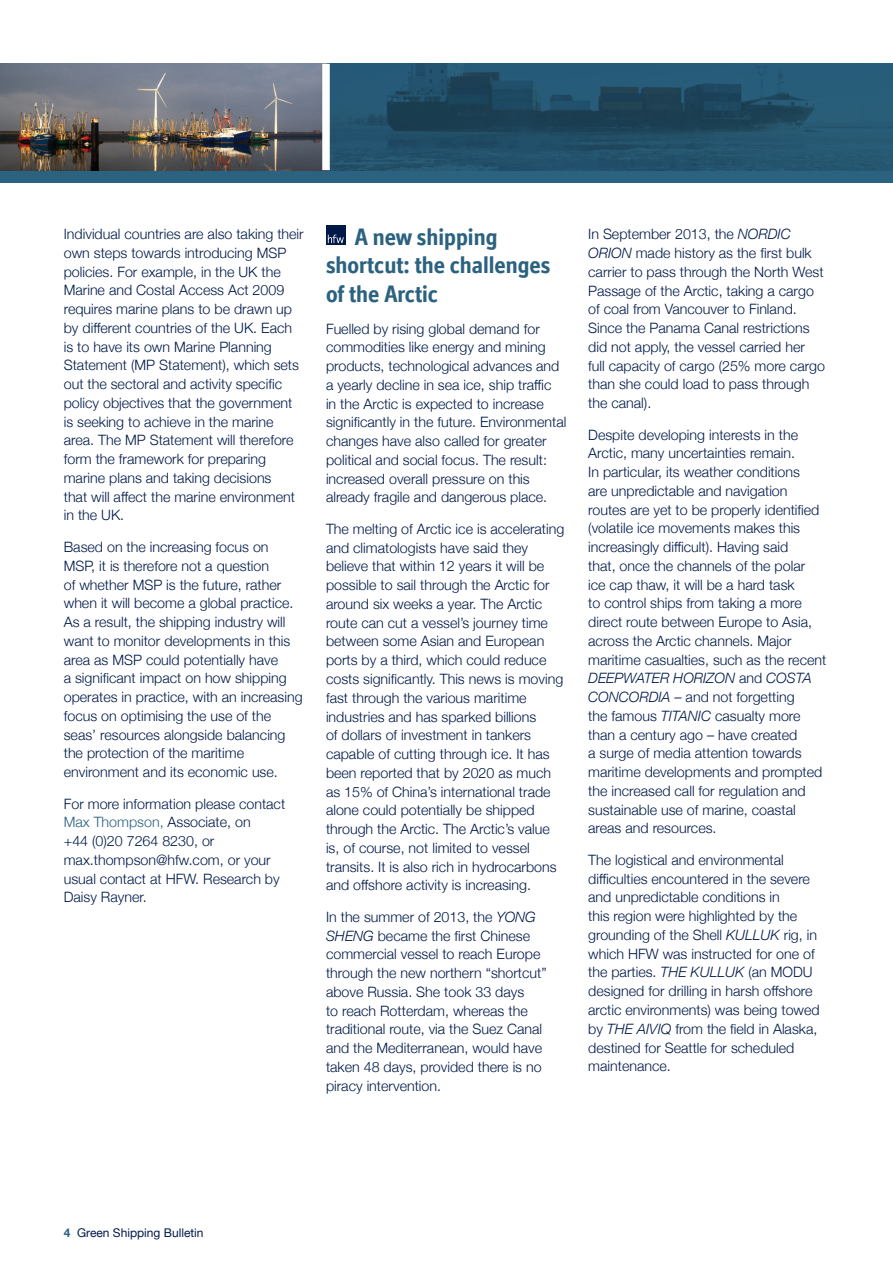
<style>
.page{position:relative;width:893px;height:1263px;background:#fff}
.page>*{position:absolute;margin:0;border:0;box-sizing:border-box;transform-origin:0 0}
.t1{font:700 24px/28.8px "Officina Display ITC Std";color:#2b627f}
.t2{font:300 14.25px/18.8px "Helvetica Neue";color:#001948}
.t3{font:12px "Helvetica Neue";color:#001948}
.s1{color:#2b627f}
.s2{font-style:italic}
.s3{font-weight:700;color:#2b627f}
</style>
<div class="page">
<div style="left:0;top:170px;width:893px;height:13px;background:#2b627f"></div>
<img style="left:330px;top:64px;width:563px;height:106px">
<img style="left:0;top:64px;width:322px;height:106px">
<div style="left:326px;top:225px;width:19px;height:19px;background:#001948"></div>
<svg style="left:328px;top:235px;width:16px;height:8px"></svg>
<p class="t2" style="left:64px;top:224px;width:241px">Individual countries are also taking their own steps towards introducing MSP policies. For example, in the UK the Marine and Costal Access Act 2009 requires marine plans to be drawn up by different countries of the UK. Each is to have its own Marine Planning Statement (MP Statement), which sets out the sectoral and activity specific policy objectives that the government is seeking to achieve in the marine area. The MP Statement will therefore form the framework for preparing marine plans and taking decisions<br>that will affect the marine environment in the UK.</p>
<p class="t2" style="left:64px;top:537px;width:240px">Based on the increasing focus on MSP, it is therefore not a question<br>of whether MSP is the future, rather when it will become a global practice.<br>As a result, the shipping industry will want to monitor developments in this area as MSP could potentially have<br>a significant impact on how shipping operates in practice, with an increasing focus on optimising the use of the seas’ resources alongside balancing the protection of the maritime environment and its economic use.</p>
<p class="t2" style="left:64px;top:793px;width:223px">For more information please contact<br><span class="s1">Max Thompson,</span> Associate, on<br>+44 (0)20 7264 8230, or max.thompson@hfw.com, or your usual contact at HFW. Research by<br>Daisy Rayner.</p>
<h1 class="t1" style="left:326px;top:222px;width:226px;text-indent:29px">A new shipping shortcut: the challenges of the Arctic</h1>
<p class="t2" style="left:326px;top:318px;width:242px">Fuelled by rising global demand for commodities like energy and mining products, technological advances and a yearly decline in sea ice, ship traffic<br>in the Arctic is expected to increase significantly in the future. Environmental changes have also called for greater political and social focus. The result: increased overall pressure on this already fragile and dangerous place.</p>
<p class="t2" style="left:326px;top:519px;width:240px">The melting of Arctic ice is accelerating and climatologists have said they believe that within 12 years it will be possible to sail through the Arctic for around six weeks a year. The Arctic route can cut a vessel’s journey time between some Asian and European ports by a third, which could reduce costs significantly. This news is moving fast through the various maritime industries and has sparked billions<br>of dollars of investment in tankers capable of cutting through ice. It has been reported that by 2020 as much as 15% of China’s international trade alone could potentially be shipped through the Arctic. The Arctic’s value is, of course, not limited to vessel transits. It is also rich in hydrocarbons and offshore activity is increasing.</p>
<p class="t2" style="left:326px;top:906px;width:222px">In the summer of 2013, the <span class="s2">YONG<br>SHENG</span> became the first Chinese commercial vessel to reach Europe through the new northern “shortcut” above Russia. She took 33 days<br>to reach Rotterdam, whereas the traditional route, via the Suez Canal and the Mediterranean, would have taken 48 days, provided there is no piracy intervention.</p>
<p class="t2" style="left:588px;top:224px;width:238px">In September 2013, the <span class="s2">NORDIC ORION</span> made history as the first bulk carrier to pass through the North West Passage of the Arctic, taking a cargo of coal from Vancouver to Finland.<br>Since the Panama Canal restrictions did not apply, the vessel carried her full capacity of cargo (25% more cargo than she could load to pass through the canal).</p>
<p class="t2" style="left:588px;top:424px;width:240px">Despite developing interests in the Arctic, many uncertainties remain.<br>In particular, its weather conditions<br>are unpredictable and navigation routes are yet to be properly identified (volatile ice movements makes this increasingly difficult). Having said<br>that, once the channels of the polar<br>ice cap thaw, it will be a hard task<br>to control ships from taking a more direct route between Europe to Asia, across the Arctic channels. Major maritime casualties, such as the recent <span class="s2">DEEPWATER HORIZON</span> and <span class="s2">COSTA CONCORDIA</span> – and not forgetting<br>the famous <span class="s2">TITANIC</span> casualty more than a century ago – have created<br>a surge of media attention towards maritime developments and prompted the increased call for regulation and sustainable use of marine, coastal areas and resources.</p>
<p class="t2" style="left:588px;top:850px;width:233px">The logistical and environmental difficulties encountered in the severe and unpredictable conditions in<br>this region were highlighted by the grounding of the Shell <span class="s2">KULLUK</span> rig, in which HFW was instructed for one of the parties. <span class="s2">THE KULLUK</span> (an MODU designed for drilling in harsh offshore arctic environments) was being towed by <span class="s2">THE AIVIQ</span> from the field in Alaska, destined for Seattle for scheduled maintenance.</p>
<p class="t3" style="left:64px;top:1224px;width:141px"><span class="s3">4</span> Green Shipping Bulletin</p>
</div>
